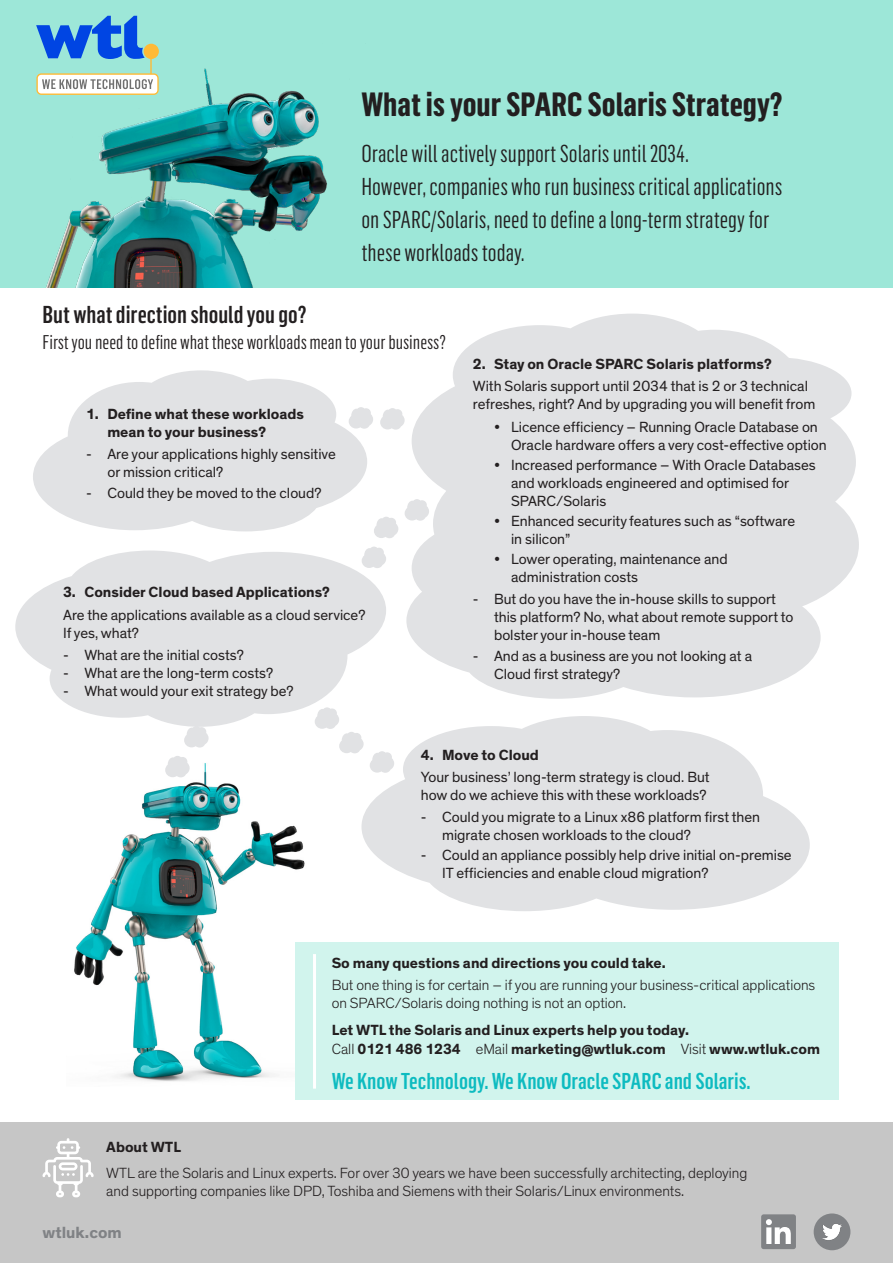
<style>
.page{position:relative;width:893px;height:1263px;background:#fff}
.page>*{position:absolute;margin:0;border:0;box-sizing:border-box;transform-origin:0 0}
.t1{font:700 33px "Flama Condensed";color:#231f20}
.t2{font:24px/33px "Flama Condensed";color:#231f20}
.t3{font:500 24px "Flama Condensed";color:#231f20}
.t4{font:500 22.5px "Flama Condensed";color:#0dbbc0}
.t5{font:19.5px "Flama Condensed";color:#231f20}
.t6{font:700 16.5px "Theinhardt";color:#808285}
.t7{font:15px/18px "Theinhardt";color:#231f20}
.t8{font:300 15px/18px "Theinhardt";color:#231f20}
.t9{font:700 15px/18px "Theinhardt";color:#231f20}
.s1{font-weight:300}
</style>
<div class="page">
<svg style="left:412px;top:314px;width:440px;height:167px;fill:#e1e2e4"></svg>
<svg style="left:406px;top:538px;width:415px;height:161px;fill:#e1e2e4"></svg>
<div style="left:433px;top:396px;width:426px;height:225px;background:#e1e2e4"></div>
<svg style="left:33px;top:370px;width:334px;height:161px;fill:#e1e2e4"></svg>
<svg style="left:361px;top:716px;width:449px;height:195px;fill:#e1e2e4"></svg>
<div style="left:0;top:0;width:893px;height:287px;background:#9de7d8"></div>
<svg style="left:36px;top:16px;width:102px;height:27px"></svg>
<div style="left:0;top:1123px;width:893px;height:140px;background:#c6c6c6"></div>
<div style="left:814px;top:1213px;width:36px;height:37px;background:#808285;border-radius:50%"></div>
<img style="left:817px;top:1217px;width:30px;height:30px">
<svg style="left:761px;top:1214px;width:35px;height:35px"></svg>
<svg style="left:43px;top:1138px;width:51px;height:59px"></svg>
<img style="left:74px;top:763px;width:231px;height:324px">
<svg style="left:15px;top:550px;width:371px;height:177px;fill:#e1e2e4"></svg>
<div style="left:698px;top:357px;width:153px;height:73px;background:#e1e2e4;border-radius:50%"></div>
<svg style="left:349px;top:407px;width:24px;height:22px"></svg>
<svg style="left:380px;top:408px;width:25px;height:22px"></svg>
<svg style="left:374px;top:517px;width:24px;height:21px"></svg>
<svg style="left:362px;top:547px;width:24px;height:21px"></svg>
<svg style="left:315px;top:707px;width:49px;height:46px"></svg>
<svg style="left:370px;top:751px;width:24px;height:22px"></svg>
<svg style="left:165px;top:756px;width:25px;height:21px"></svg>
<svg style="left:184px;top:726px;width:25px;height:21px"></svg>
<svg style="left:405px;top:499px;width:24px;height:22px"></svg>
<img style="left:36px;top:43px;width:291px;height:244px">
<div style="left:412px;top:518px;width:174px;height:100px;background:#e1e2e4;border-radius:50%"></div>
<div style="left:296px;top:942px;width:543px;height:157px;background:#d1f4ed"></div>
<hr style="left:313px;top:954px;width:3px;height:135px;background:#fff">
<p class="t1" style="left:361px;top:83px;width:423px">What is your SPARC Solaris Strategy?</p>
<p class="t2" style="left:361px;top:136px;width:422px">Oracle will actively support Solaris until 2034.<br>However, companies who run business critical applications on SPARC/Solaris, need to define a long-term strategy for these workloads today.</p>
<p class="t3" style="left:43px;top:300px;width:266px">But what direction should you go?</p>
<p class="t5" style="left:43px;top:330px;width:405px">First you need to define what these workloads mean to your business?</p>
<p class="t9" style="left:107px;top:405px;width:198px;text-indent:-21px">1. Define what these workloads mean to your business?</p>
<p class="t7" style="left:107px;top:446px;width:230px;text-indent:-21px">- Are your applications highly sensitive or mission critical?</p>
<p class="t7" style="left:86px;top:484px;width:237px">- Could they be moved to the cloud?</p>
<p class="t9" style="left:63px;top:584px;width:268px">3. Consider Cloud based Applications?</p>
<p class="t7" style="left:63px;top:606px;width:304px">Are the applications available as a cloud service?<br>If yes, what?</p>
<p class="t7" style="left:63px;top:646px;width:182px">- What are the initial costs?</p>
<p class="t7" style="left:63px;top:664px;width:212px">- What are the long-term costs?</p>
<p class="t7" style="left:63px;top:682px;width:232px">- What would your exit strategy be?</p>
<p class="t9" style="left:473px;top:355px;width:300px">2. Stay on Oracle SPARC Solaris platforms?</p>
<p class="t7" style="left:473px;top:378px;width:344px">With Solaris support until 2034 that is 2 or 3 technical refreshes, right? And by upgrading you will benefit from</p>
<p class="t7" style="left:511px;top:418px;width:317px;text-indent:-17px">• Licence efficiency – Running Oracle Database on<br>Oracle hardware offers a very cost-effective option</p>
<p class="t7" style="left:511px;top:456px;width:306px;text-indent:-17px">• Increased performance – With Oracle Databases and workloads engineered and optimised for<br>SPARC/Solaris</p>
<p class="t7" style="left:511px;top:512px;width:286px;text-indent:-17px">• Enhanced security features such as “software in silicon”</p>
<p class="t7" style="left:511px;top:550px;width:218px;text-indent:-17px">• Lower operating, maintenance and administration costs</p>
<p class="t7" style="left:494px;top:591px;width:301px;text-indent:-21px">- But do you have the in-house skills to support this platform? No, what about remote support to bolster your in-house team</p>
<p class="t7" style="left:494px;top:647px;width:260px;text-indent:-21px">- And as a business are you not looking at a<br>Cloud first strategy?</p>
<p class="t9" style="left:421px;top:746px;width:120px">4. Move to Cloud</p>
<p class="t7" style="left:421px;top:768px;width:290px">Your business’ long-term strategy is cloud. But how do we achieve this with these workloads?</p>
<p class="t7" style="left:442px;top:808px;width:319px;text-indent:-21px">- Could you migrate to a Linux x86 platform first then migrate chosen workloads to the cloud?</p>
<p class="t7" style="left:442px;top:846px;width:351px;text-indent:-21px">- Could an appliance possibly help drive initial on-premise<br>IT efficiencies and enable cloud migration?</p>
<p class="t9" style="left:332px;top:954px;width:336px">So many questions and directions you could take.</p>
<p class="t8" style="left:332px;top:977px;width:485px">But one thing is for certain – if you are running your business-critical applications on SPARC/Solaris doing nothing is not an option.</p>
<p class="t9" style="left:332px;top:1020px;width:490px;line-height:19.5px">Let WTL the Solaris and Linux experts help you today.<br><span class="s1">Call</span> 0121 486 1234 <span class="s1">eMail</span> marketing@wtluk.com <span class="s1">Visit</span> www.wtluk.com</p>
<p class="t4" style="left:332px;top:1066px;width:420px">We Know Technology. We Know Oracle SPARC and Solaris.</p>
<p class="t9" style="left:106px;top:1138px;width:76px">About WTL</p>
<p class="t8" style="left:106px;top:1164px;width:643px">WTL are the Solaris and Linux experts. For over 30 years we have been successfully architecting, deploying and supporting companies like DPD, Toshiba and Siemens with their Solaris/Linux environments.</p>
<p class="t6" style="left:43px;top:1222px;width:81px">wtluk.com</p>
</div>
